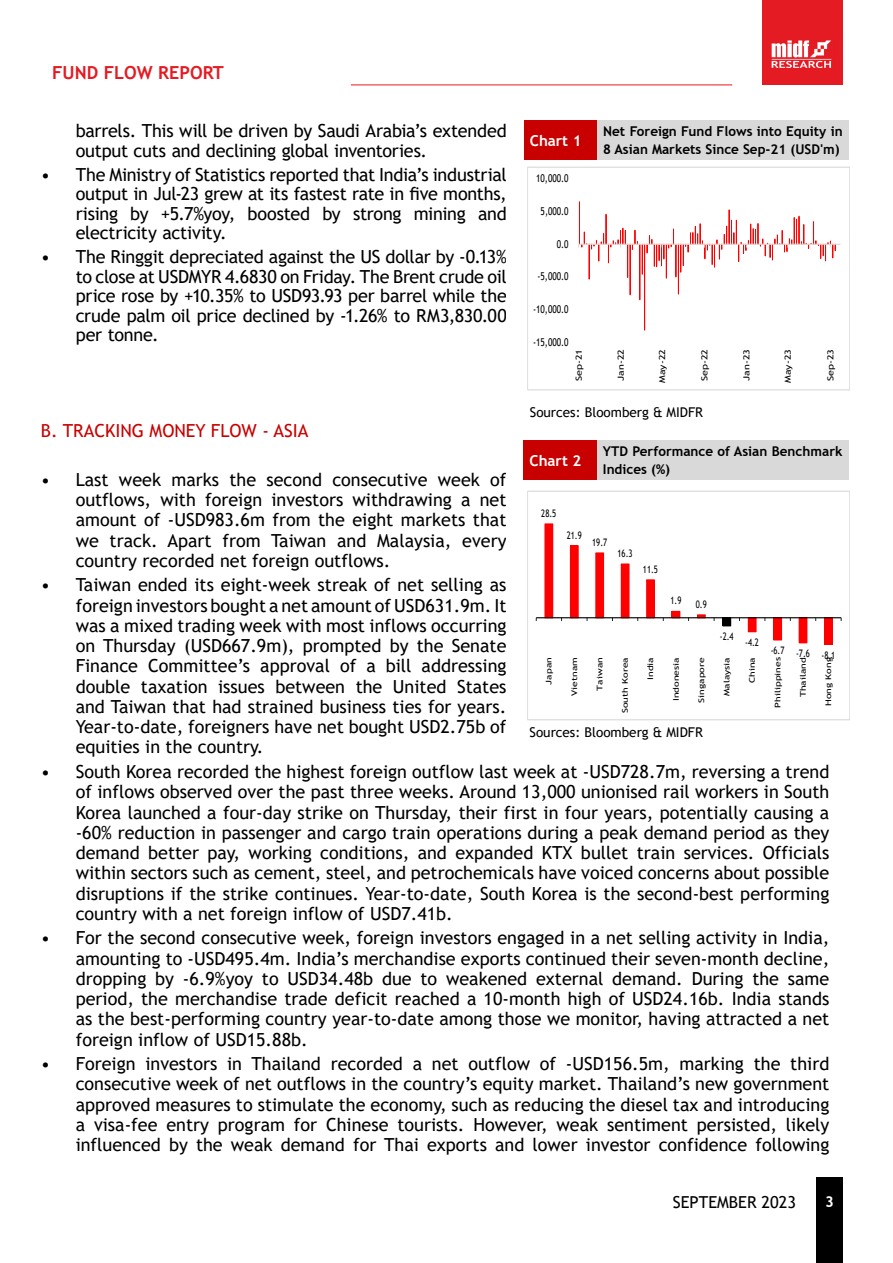
<style>
.page{position:relative;width:893px;height:1263px;background:#fff}
.page>*{position:absolute;margin:0;border:0;box-sizing:border-box;transform-origin:0 0}
.t1{font:18px/20.2px "Trebuchet MS";color:#000;text-align:justify}
.t2{font:18px "Trebuchet MS";color:#c80000}
.t3{font:700 18px "Trebuchet MS";color:#e41b23}
.t4{font:16.5px "Trebuchet MS";color:#000}
.t5{font:700 15px "Trebuchet MS";color:#fff}
.t6{font:700 13.5px/18px "Trebuchet MS";color:#000}
.t7{font:13.5px "Trebuchet MS";color:#000101}
.t8{font:10.8px "Trebuchet MS";letter-spacing:.005em;color:#000;scale:.77 1}
.t9{font:10.35px "Trebuchet MS";letter-spacing:.005em;color:#000;scale:.75 1}
.t10{font:8.25px "Trebuchet MS";color:#000;scale:1.29 1}
.t11{font:7.8px "Trebuchet MS";letter-spacing:.005em;color:#000;scale:1.34 1}
</style>
<div class="page">
<div style="left:816px;top:1178px;width:27px;height:85px;background:#000"></div>
<hr style="left:351px;top:85px;width:381px;height:1px;background:#e41b23">
<div style="left:762px;top:0;width:80px;height:84px;background:#e41b23"></div>
<img style="left:771px;top:40px;width:61px;height:28px">
<div style="left:524px;top:120px;width:73px;height:40px;background:#c80000"></div>
<div style="left:597px;top:120px;width:252px;height:40px;background:#d9d9d9"></div>
<div style="left:524px;top:440px;width:73px;height:40px;background:#c80000"></div>
<div style="left:597px;top:440px;width:251px;height:40px;background:#d9d9d9"></div>
<hr style="left:579px;top:244px;width:262px;height:1px;background:#d9d9d9">
<svg style="left:578px;top:201px;width:258px;height:130px"></svg>
<div style="left:527px;top:167px;width:323px;height:223px;border:1px solid #d9d9d9"></div>
<div style="left:545px;top:524px;width:8px;height:94px;background:#f00"></div>
<div style="left:570px;top:546px;width:8px;height:72px;background:#f00"></div>
<div style="left:570px;top:545px;width:9px;height:73px;border:1px solid #f00"></div>
<div style="left:596px;top:553px;width:8px;height:65px;background:#f00"></div>
<div style="left:595px;top:553px;width:9px;height:65px;border:1px solid #f00"></div>
<div style="left:621px;top:564px;width:8px;height:54px;background:#f00"></div>
<div style="left:647px;top:580px;width:7px;height:38px;background:#f00"></div>
<div style="left:646px;top:579px;width:9px;height:39px;border:1px solid #f00"></div>
<div style="left:672px;top:611px;width:8px;height:7px;background:#f00"></div>
<svg style="left:697px;top:614px;width:9px;height:3px"></svg>
<div style="left:723px;top:618px;width:8px;height:8px;background:#000"></div>
<div style="left:722px;top:617px;width:9px;height:9px;border:1px solid #000"></div>
<div style="left:774px;top:618px;width:8px;height:22px;background:#f00"></div>
<div style="left:773px;top:617px;width:9px;height:23px;border:1px solid #f00"></div>
<div style="left:799px;top:618px;width:8px;height:25px;background:#f00"></div>
<div style="left:824px;top:618px;width:8px;height:26px;background:#f00"></div>
<div style="left:824px;top:617px;width:9px;height:28px;border:1px solid #f00"></div>
<div style="left:748px;top:618px;width:8px;height:14px;background:#f00"></div>
<div style="left:748px;top:617px;width:8px;height:15px;border:1px solid #f00"></div>
<hr style="left:536px;top:617px;width:305px;height:1px;background:#000">
<div style="left:527px;top:491px;width:323px;height:229px;border:1px solid #d9d9d9"></div>
<p class="t3" style="left:52px;top:61px;width:173px">FUND FLOW REPORT</p>
<p class="t1" style="left:76px;top:121px;width:433px;line-height:19.5px">barrels. This will be driven by Saudi Arabia’s extended output cuts and declining global inventories.</p>
<p class="t1" style="left:76px;top:164px;width:433px;line-height:19.5px;text-indent:-35px">• The Ministry of Statistics reported that India’s industrial output in Jul-23 grew at its fastest rate in five months, rising by +5.7%yoy, boosted by strong mining and electricity activity.</p>
<p class="t1" style="left:76px;top:247px;width:433px;line-height:19.5px;text-indent:-35px">• The Ringgit depreciated against the US dollar by -0.13% to close at USDMYR 4.6830 on Friday. The Brent crude oil price rose by +10.35% to USD93.93 per barrel while the crude palm oil price declined by -1.26% to RM3,830.00 per tonne.</p>
<p class="t5" style="left:530px;top:131px;width:53px">Chart 1</p>
<p class="t6" style="left:603px;top:122px;width:241px">Net Foreign Fund Flows into Equity in<br>8 Asian Markets Since Sep-21 (USD'm)</p>
<p class="t8" style="left:536px;top:172px;width:44px">10,000.0</p>
<p class="t8" style="left:541px;top:204px;width:38px">5,000.0</p>
<p class="t8" style="left:557px;top:237px;width:17px">0.0</p>
<p class="t8" style="left:537px;top:270px;width:42px">-5,000.0</p>
<p class="t8" style="left:533px;top:302px;width:48px">-10,000.0</p>
<p class="t8" style="left:533px;top:335px;width:48px">-15,000.0</p>
<p class="t10" style="left:574px;top:381px;width:27px;rotate:-90deg">Sep-21</p>
<p class="t10" style="left:616px;top:381px;width:26px;rotate:-90deg">Jan-22</p>
<p class="t10" style="left:657px;top:383px;width:28px;rotate:-90deg">May-22</p>
<p class="t10" style="left:699px;top:381px;width:27px;rotate:-90deg">Sep-22</p>
<p class="t10" style="left:741px;top:381px;width:26px;rotate:-90deg">Jan-23</p>
<p class="t10" style="left:783px;top:383px;width:28px;rotate:-90deg">May-23</p>
<p class="t10" style="left:825px;top:381px;width:27px;rotate:-90deg">Sep-23</p>
<p class="t7" style="left:530px;top:403px;width:175px">Sources: Bloomberg &amp; MIDFR</p>
<p class="t5" style="left:530px;top:451px;width:53px">Chart 2</p>
<p class="t6" style="left:603px;top:443px;width:241px">YTD Performance of Asian Benchmark<br>Indices (%)</p>
<p class="t2" style="left:41px;top:419px;width:269px">B. TRACKING MONEY FLOW - ASIA</p>
<p class="t1" style="left:76px;top:469px;width:432px;text-indent:-35px">• Last week marks the second consecutive week of outflows, with foreign investors withdrawing a net amount of -USD983.6m from the eight markets that we track. Apart from Taiwan and Malaysia, every country recorded net foreign outflows.</p>
<p class="t1" style="left:76px;top:575px;width:432px;text-indent:-35px">• Taiwan ended its eight-week streak of net selling as foreign investors bought a net amount of USD631.9m. It was a mixed trading week with most inflows occurring on Thursday (USD667.9m), prompted by the Senate Finance Committee’s approval of a bill addressing double taxation issues between the United States and Taiwan that had strained business ties for years.<br>Year-to-date, foreigners have net bought USD2.75b of equities in the country.</p>
<p class="t1" style="left:76px;top:761px;width:755px;text-indent:-35px">• South Korea recorded the highest foreign outflow last week at -USD728.7m, reversing a trend of inflows observed over the past three weeks. Around 13,000 unionised rail workers in South Korea launched a four-day strike on Thursday, their first in four years, potentially causing a -60% reduction in passenger and cargo train operations during a peak demand period as they demand better pay, working conditions, and expanded KTX bullet train services. Officials within sectors such as cement, steel, and petrochemicals have voiced concerns about possible disruptions if the strike continues. Year-to-date, South Korea is the second-best performing country with a net foreign inflow of USD7.41b.</p>
<p class="t1" style="left:76px;top:928px;width:755px;text-indent:-35px">• For the second consecutive week, foreign investors engaged in a net selling activity in India, amounting to -USD495.4m. India’s merchandise exports continued their seven-month decline, dropping by -6.9%yoy to USD34.48b due to weakened external demand. During the same period, the merchandise trade deficit reached a 10-month high of USD24.16b. India stands as the best-performing country year-to-date among those we monitor, having attracted a net foreign inflow of USD15.88b.</p>
<p class="t1" style="left:76px;top:1053px;width:755px;text-indent:-35px">• Foreign investors in Thailand recorded a net outflow of -USD156.5m, marking the third consecutive week of net outflows in the country’s equity market. Thailand’s new government approved measures to stimulate the economy, such as reducing the diesel tax and introducing a visa-fee entry program for Chinese tourists. However, weak sentiment persisted, likely influenced by the weak demand for Thai exports and lower investor confidence following</p>
<p class="t9" style="left:541px;top:507px;width:22px">28.5</p>
<p class="t9" style="left:567px;top:529px;width:22px">21.9</p>
<p class="t9" style="left:592px;top:536px;width:22px">19.7</p>
<p class="t9" style="left:617px;top:547px;width:22px">16.3</p>
<p class="t9" style="left:643px;top:563px;width:22px">11.5</p>
<p class="t9" style="left:670px;top:594px;width:16px">1.9</p>
<p class="t9" style="left:696px;top:598px;width:16px">0.9</p>
<p class="t9" style="left:720px;top:630px;width:20px">-2.4</p>
<p class="t9" style="left:745px;top:636px;width:20px">-4.2</p>
<p class="t9" style="left:771px;top:647px;width:88px">-6.7 -7.6 -8.1</p>
<p class="t11" style="left:544px;top:684px;width:22px;rotate:-90deg">Japan</p>
<p class="t11" style="left:569px;top:696px;width:30px;rotate:-90deg">Vietnam</p>
<p class="t11" style="left:595px;top:690px;width:26px;rotate:-90deg">Taiwan</p>
<p class="t11" style="left:620px;top:713px;width:43px;rotate:-90deg">South Korea</p>
<p class="t11" style="left:646px;top:680px;width:18px;rotate:-90deg">India</p>
<p class="t11" style="left:671px;top:701px;width:34px;rotate:-90deg">Indonesia</p>
<p class="t11" style="left:696px;top:702px;width:35px;rotate:-90deg">Singapore</p>
<p class="t11" style="left:722px;top:696px;width:31px;rotate:-90deg">Malaysia</p>
<p class="t11" style="left:747px;top:683px;width:21px;rotate:-90deg">China</p>
<p class="t11" style="left:773px;top:708px;width:39px;rotate:-90deg">Philippines</p>
<p class="t11" style="left:798px;top:697px;width:31px;rotate:-90deg">Thailand</p>
<p class="t11" style="left:823px;top:706px;width:38px;rotate:-90deg">Hong Kong</p>
<p class="t7" style="left:530px;top:723px;width:175px">Sources: Bloomberg &amp; MIDFR</p>
<p class="t4" style="left:673px;top:1192px;width:125px">SEPTEMBER 2023</p>
<p class="t5" style="left:825px;top:1192px;width:10px">3</p>
</div>
